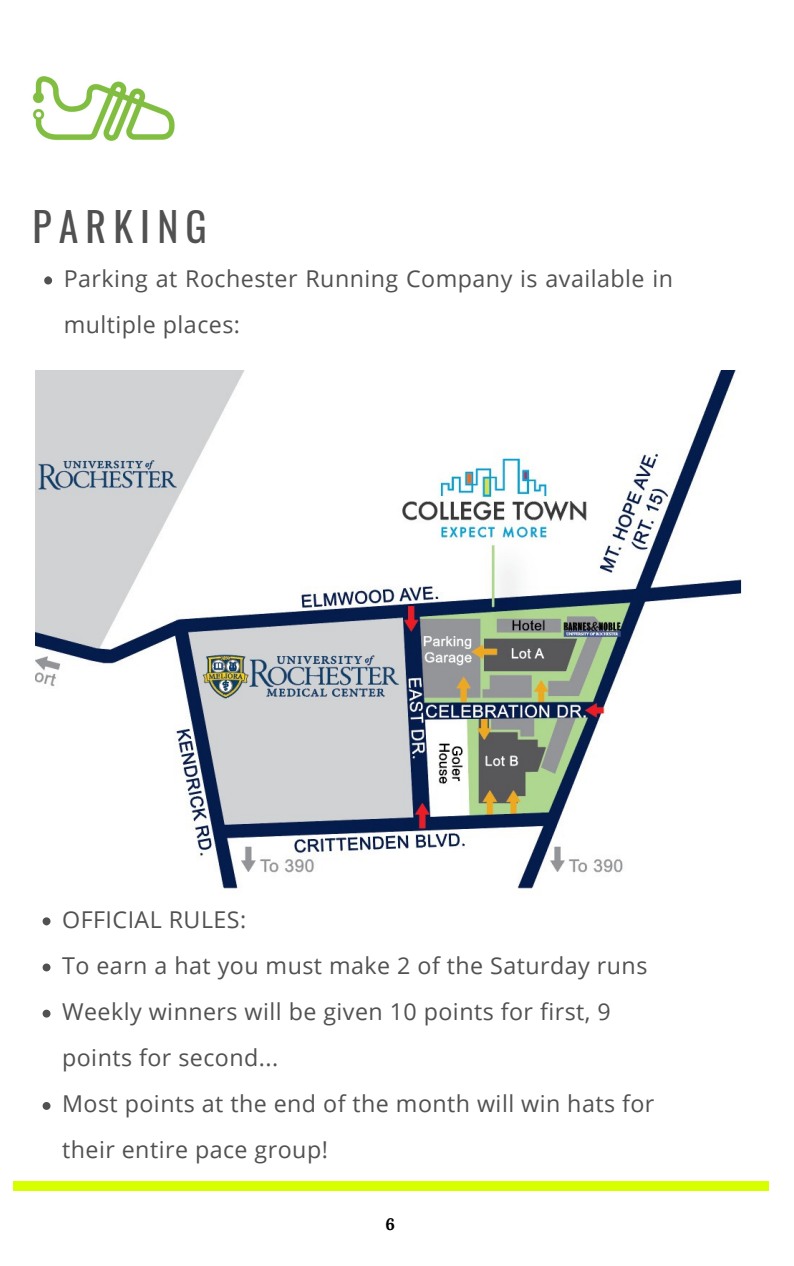
<style>
.page{position:relative;width:794px;height:1266px;background:#fff}
.page>*{position:absolute;margin:0;border:0;box-sizing:border-box;transform-origin:0 0}
.t1{font:39.83px "Oswald";letter-spacing:.18em;color:#515151}
.t2{font:23.25px/46.1px "Open Sans";letter-spacing:.02em;color:#515151}
.t3{font:700 16.58px "Lora";color:#000}
</style>
<div class="page">
<svg style="left:44px;top:277px;width:8px;height:7px"></svg>
<img style="left:32px;top:76px;width:143px;height:65px">
<svg style="left:43px;top:917px;width:7px;height:8px"></svg>
<svg style="left:43px;top:963px;width:7px;height:8px"></svg>
<svg style="left:43px;top:1009px;width:7px;height:8px"></svg>
<svg style="left:43px;top:1102px;width:7px;height:8px"></svg>
<img style="left:35px;top:370px;width:707px;height:519px">
<div style="left:13px;top:1181px;width:755px;height:9px;background:#d8ff00"></div>
<p class="t1" style="left:32px;top:196px;width:176px">PARKING</p>
<p class="t2" style="left:64px;top:255px;width:610px">Parking at Rochester Running Company is available in multiple places:</p>
<h1 class="t2" style="left:62px;top:895px;width:186px">OFFICIAL RULES:</h1>
<p class="t2" style="left:62px;top:941px;width:586px">To earn a hat you must make 2 of the Saturday runs</p>
<p class="t2" style="left:62px;top:988px;width:550px">Weekly winners will be given 10 points for first, 9 points for second...</p>
<p class="t2" style="left:62px;top:1080px;width:593px">Most points at the end of the month will win hats for their entire pace group!</p>
<p class="t3" style="left:385px;top:1213px;width:11px">6</p>
</div>
